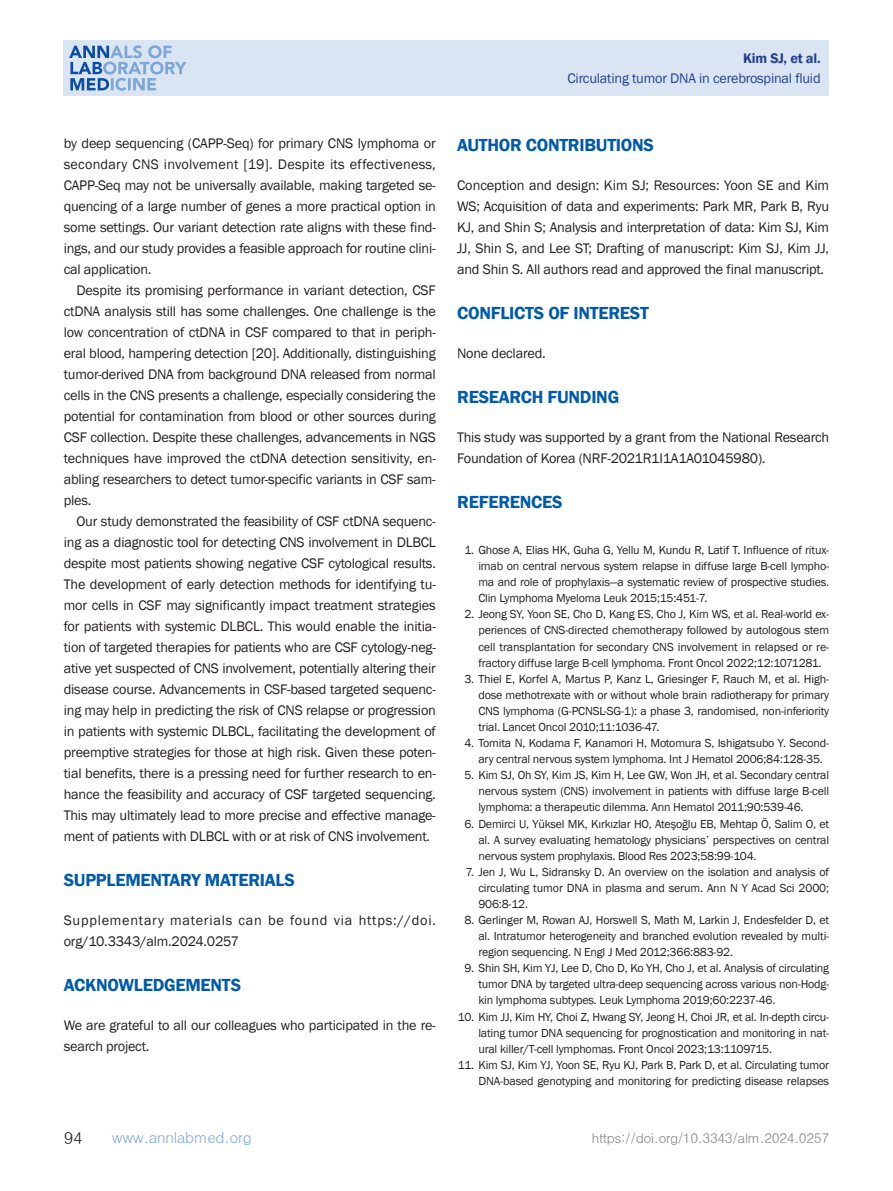
<style>
.page{position:relative;width:893px;height:1191px;background:#fff}
.page>*{position:absolute;margin:0;border:0;box-sizing:border-box;transform-origin:0 0}
.t1{font:600 18px "Franklin Gothic";letter-spacing:-.015em;color:#015aaa}
.t2{font:16.5px "Dotum";color:#231f20}
.t3{font:15px "Dotum";letter-spacing:-.02em;color:#7ca7d8}
.t4{font:14.25px/21px "Franklin Gothic";letter-spacing:-.015em;color:#231f20;text-align:justify}
.t5{font:14.25px/21px "Franklin Gothic";letter-spacing:.05em;color:#231f20}
.t6{font:14.25px "Franklin Gothic";letter-spacing:-.015em;color:#253f8e}
.t7{font:600 14.25px "Franklin Gothic";letter-spacing:-.015em;color:#253f8e}
.t8{font:13.5px "Dotum";letter-spacing:-.03em;color:#808285}
.t9{font:12px/16px "Franklin Gothic";letter-spacing:-.015em;color:#231f20;text-align:justify}
</style>
<div class="page">
<div style="left:64px;top:40px;width:765px;height:56px;background:#dae5f4"></div>
<svg style="left:69px;top:45px;width:118px;height:46px"></svg>
<p class="t7" style="left:743px;top:49px;width:79px">Kim SJ, et al.</p>
<p class="t6" style="left:568px;top:69px;width:255px">Circulating tumor DNA in cerebrospinal fluid</p>
<p class="t4" style="left:64px;top:133px;width:374px">by deep sequencing (CAPP-Seq) for primary CNS lymphoma or secondary CNS involvement [19]. Despite its effectiveness, CAPP-Seq may not be universally available, making targeted se&shy;quencing of a large number of genes a more practical option in some settings. Our variant detection rate aligns with these find&shy;ings, and our study provides a feasible approach for routine clini&shy;cal application.</p>
<p class="t4" style="left:64px;top:280px;width:374px;text-indent:13px">Despite its promising performance in variant detection, CSF ctDNA analysis still has some challenges. One challenge is the low concentration of ctDNA in CSF compared to that in periph&shy;eral blood, hampering detection [20]. Additionally, distinguishing tumor-derived DNA from background DNA released from normal cells in the CNS presents a challenge, especially considering the potential for contamination from blood or other sources during CSF collection. Despite these challenges, advancements in NGS techniques have improved the ctDNA detection sensitivity, en&shy;abling researchers to detect tumor-specific variants in CSF sam&shy;ples.</p>
<p class="t4" style="left:64px;top:511px;width:374px;text-indent:13px">Our study demonstrated the feasibility of CSF ctDNA sequenc&shy;ing as a diagnostic tool for detecting CNS involvement in DLBCL despite most patients showing negative CSF cytological results.<br>The development of early detection methods for identifying tu&shy;mor cells in CSF may significantly impact treatment strategies for patients with systemic DLBCL. This would enable the initia&shy;tion of targeted therapies for patients who are CSF cytology-neg&shy;ative yet suspected of CNS involvement, potentially altering their disease course. Advancements in CSF-based targeted sequenc&shy;ing may help in predicting the risk of CNS relapse or progression in patients with systemic DLBCL, facilitating the development of preemptive strategies for those at high risk. Given these poten&shy;tial benefits, there is a pressing need for further research to en&shy;hance the feasibility and accuracy of CSF targeted sequencing.<br>This may ultimately lead to more precise and effective manage&shy;ment of patients with DLBCL with or at risk of CNS involvement.</p>
<p class="t1" style="left:64px;top:869px;width:233px">SUPPLEMENTARY MATERIALS</p>
<p class="t5" style="left:64px;top:910px;width:374px">Supplementary materials can be found via https://doi. org/10.3343/alm.2024.0257</p>
<p class="t1" style="left:64px;top:974px;width:179px">ACKNOWLEDGEMENTS</p>
<p class="t4" style="left:64px;top:1015px;width:374px">We are grateful to all our colleagues who participated in the re&shy;search project.</p>
<p class="t1" style="left:457px;top:134px;width:198px">AUTHOR CONTRIBUTIONS</p>
<p class="t4" style="left:457px;top:175px;width:374px">Conception and design: Kim SJ; Resources: Yoon SE and Kim WS; Acquisition of data and experiments: Park MR, Park B, Ryu KJ, and Shin S; Analysis and interpretation of data: Kim SJ, Kim JJ, Shin S, and Lee ST; Drafting of manuscript: Kim SJ, Kim JJ, and Shin S. All authors read and approved the final manuscript.</p>
<p class="t1" style="left:457px;top:302px;width:193px">CONFLICTS OF INTEREST</p>
<p class="t4" style="left:457px;top:343px;width:90px">None declared.</p>
<p class="t1" style="left:457px;top:386px;width:164px">RESEARCH FUNDING</p>
<p class="t4" style="left:457px;top:427px;width:374px">This study was supported by a grant from the National Research<br>Foundation of Korea (NRF-2021R1I1A1A01045980).</p>
<p class="t1" style="left:457px;top:491px;width:107px">REFERENCES</p>
<p class="t9" style="left:478px;top:542px;width:352px;text-indent:-14px">1. Ghose A, Elias HK, Guha G, Yellu M, Kundu R, Latif T. Influence of ritux&shy;imab on central nervous system relapse in diffuse large B-cell lympho&shy;ma and role of prophylaxis—a systematic review of prospective studies.<br>Clin Lymphoma Myeloma Leuk 2015;15:451-7.</p>
<p class="t9" style="left:478px;top:606px;width:352px;text-indent:-14px">2. Jeong SY, Yoon SE, Cho D, Kang ES, Cho J, Kim WS, et al. Real-world ex&shy;periences of CNS-directed chemotherapy followed by autologous stem cell transplantation for secondary CNS involvement in relapsed or re&shy;fractory diffuse large B-cell lymphoma. Front Oncol 2022;12:1071281.</p>
<p class="t9" style="left:478px;top:671px;width:352px;text-indent:-14px">3. Thiel E, Korfel A, Martus P, Kanz L, Griesinger F, Rauch M, et al. High&shy;dose methotrexate with or without whole brain radiotherapy for primary CNS lymphoma (G-PCNSL-SG-1): a phase 3, randomised, non-inferiority trial. Lancet Oncol 2010;11:1036-47.</p>
<p class="t9" style="left:478px;top:735px;width:352px;text-indent:-14px">4. Tomita N, Kodama F, Kanamori H, Motomura S, Ishigatsubo Y. Second&shy;ary central nervous system lymphoma. Int J Hematol 2006;84:128-35.</p>
<p class="t9" style="left:478px;top:767px;width:352px;text-indent:-14px">5. Kim SJ, Oh SY, Kim JS, Kim H, Lee GW, Won JH, et al. Secondary central nervous system (CNS) involvement in patients with diffuse large B-cell lymphoma: a therapeutic dilemma. Ann Hematol 2011;90:539-46.</p>
<p class="t9" style="left:478px;top:815px;width:352px;text-indent:-14px">6. Demirci U, Yüksel MK, Kırkızlar HO, Ateşoğlu EB, Mehtap Ö, Salim O, et al. A survey evaluating hematology physicians’ perspectives on central nervous system prophylaxis. Blood Res 2023;58:99-104.</p>
<p class="t9" style="left:478px;top:864px;width:352px;text-indent:-13px">7. Jen J, Wu L, Sidransky D. An overview on the isolation and analysis of circulating tumor DNA in plasma and serum. Ann N Y Acad Sci 2000; 906:8-12.</p>
<p class="t9" style="left:478px;top:912px;width:352px;text-indent:-14px">8. Gerlinger M, Rowan AJ, Horswell S, Math M, Larkin J, Endesfelder D, et al. Intratumor heterogeneity and branched evolution revealed by multi&shy;region sequencing. N Engl J Med 2012;366:883-92.</p>
<p class="t9" style="left:478px;top:960px;width:352px;text-indent:-14px">9. Shin SH, Kim YJ, Lee D, Cho D, Ko YH, Cho J, et al. Analysis of circulating tumor DNA by targeted ultra-deep sequencing across various non-Hodg&shy;kin lymphoma subtypes. Leuk Lymphoma 2019;60:2237-46.</p>
<p class="t9" style="left:478px;top:1008px;width:352px;text-indent:-20px">10. Kim JJ, Kim HY, Choi Z, Hwang SY, Jeong H, Choi JR, et al. In-depth circu&shy;lating tumor DNA sequencing for prognostication and monitoring in nat&shy;ural killer/T-cell lymphomas. Front Oncol 2023;13:1109715.</p>
<p class="t9" style="left:458px;top:1057px;width:373px;text-align:right">11. Kim SJ, Kim YJ, Yoon SE, Ryu KJ, Park B, Park D, et al. Circulating tumor<br>DNA-based genotyping and monitoring for predicting disease relapses</p>
<p class="t2" style="left:64px;top:1129px;width:20px">94</p>
<p class="t3" style="left:112px;top:1130px;width:142px">www.annlabmed.org</p>
<p class="t8" style="left:592px;top:1131px;width:239px">https://doi.org/10.3343/alm.2024.0257</p>
</div>
